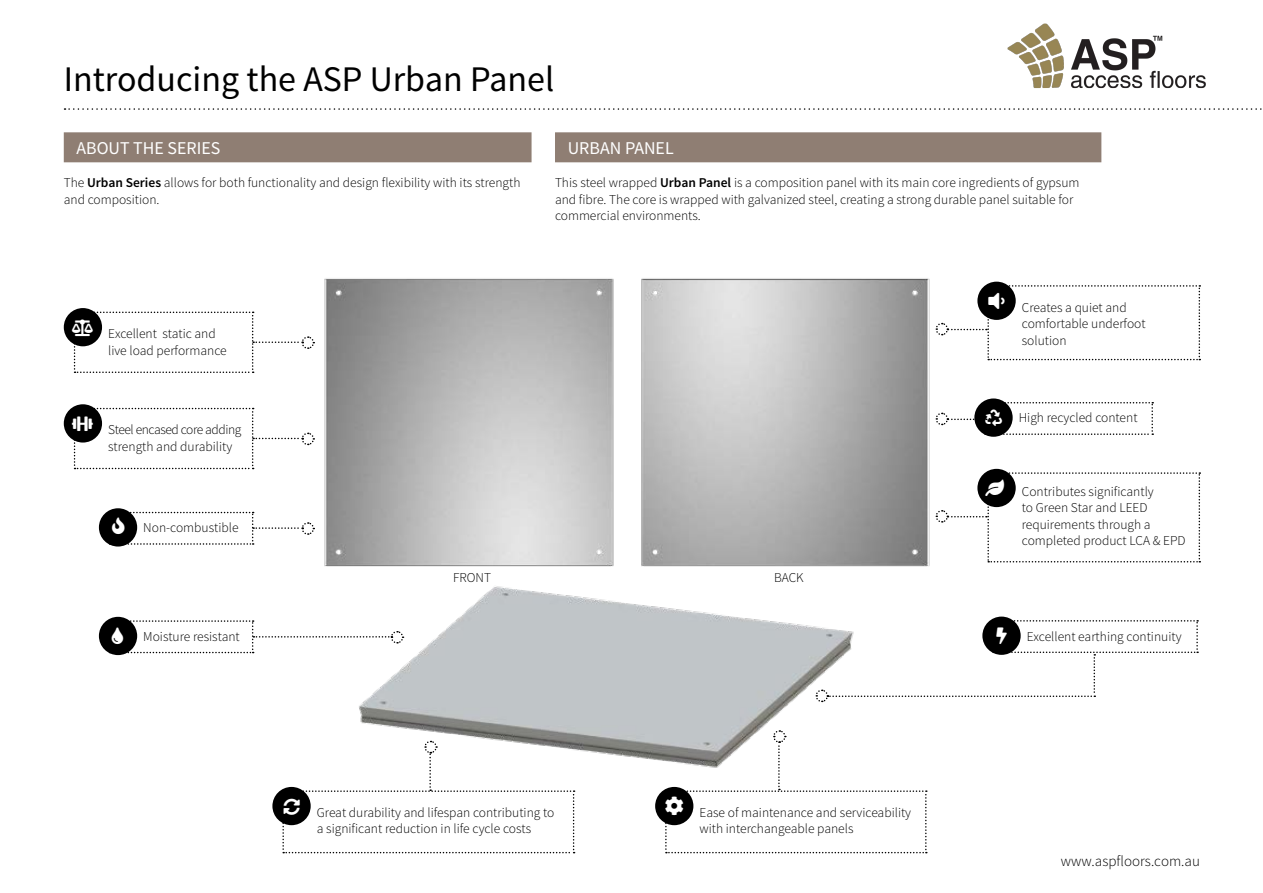
<style>
.page{position:relative;width:1263px;height:893px;background:#fff}
.page>*{position:absolute;margin:0;border:0;box-sizing:border-box;transform-origin:0 0}
.t1{font:36px "Source Sans Pro";color:#000}
.t2{font:18px "Source Sans Pro";color:#fff}
.t3{font:16.65px "Font Awesome 5 Free Solid";color:#fff}
.t4{font:300 15px "Source Sans Pro";color:#000}
.t5{font:300 13.5px/16.5px "Source Sans Pro";color:#000}
.t6{font:300 13.5px/16.5px "Source Sans Pro";letter-spacing:-.025em;color:#000}
.s1{font-weight:600}
</style>
<div class="page">
<img style="left:359px;top:586px;width:456px;height:175px">
<img style="left:324px;top:278px;width:290px;height:289px">
<div style="left:99px;top:617px;width:38px;height:38px;background:#000;border-radius:50%"></div>
<svg style="left:974px;top:398px;width:39px;height:39px"></svg>
<div style="left:99px;top:508px;width:38px;height:38px;background:#000;border-radius:50%"></div>
<div style="left:982px;top:617px;width:39px;height:38px;background:#000;border-radius:50%"></div>
<div style="left:272px;top:787px;width:39px;height:38px;background:#000;border-radius:50%"></div>
<div style="left:977px;top:282px;width:39px;height:38px;background:#000;border-radius:50%"></div>
<div style="left:977px;top:469px;width:39px;height:38px;background:#000;border-radius:50%"></div>
<div style="left:64px;top:308px;width:38px;height:38px;background:#000;border-radius:50%"></div>
<div style="left:64px;top:404px;width:38px;height:39px;background:#000;border-radius:50%"></div>
<div style="left:655px;top:787px;width:38px;height:38px;background:#000;border-radius:50%"></div>
<div style="left:64px;top:132px;width:467px;height:30px;background:#8f7e73"></div>
<div style="left:555px;top:132px;width:546px;height:30px;background:#8f7e73"></div>
<svg style="left:935px;top:472px;width:265px;height:90px"></svg>
<svg style="left:65px;top:108px;width:1197px;height:2px"></svg>
<img style="left:641px;top:278px;width:289px;height:289px">
<img style="left:1007px;top:23px;width:199px;height:66px">
<svg style="left:127px;top:620px;width:277px;height:33px"></svg>
<svg style="left:935px;top:402px;width:218px;height:33px"></svg>
<svg style="left:109px;top:512px;width:206px;height:33px"></svg>
<svg style="left:815px;top:620px;width:383px;height:83px"></svg>
<svg style="left:282px;top:740px;width:293px;height:113px"></svg>
<svg style="left:935px;top:285px;width:265px;height:75px"></svg>
<svg style="left:72px;top:312px;width:243px;height:61px"></svg>
<svg style="left:72px;top:408px;width:243px;height:61px"></svg>
<svg style="left:665px;top:729px;width:262px;height:124px"></svg>
<h1 class="t1" style="left:64px;top:57px;width:492px">Introducing the ASP Urban Panel</h1>
<h2 class="t2" style="left:77px;top:137px;width:145px">ABOUT THE SERIES</h2>
<p class="t5" style="left:64px;top:175px;width:458px">The <span class="s1">Urban Series</span> allows for both functionality and design flexibility with its strength and composition.</p>
<p class="t5" style="left:108px;top:325px;width:120px">Excellent static and live load performance</p>
<p class="t6" style="left:108px;top:422px;width:135px">Steel encased core adding strength and durability</p>
<p class="t5" style="left:143px;top:520px;width:97px">Non-combustible</p>
<h2 class="t2" style="left:568px;top:137px;width:107px">URBAN PANEL</h2>
<p class="t5" style="left:555px;top:175px;width:526px">This steel wrapped <span class="s1">Urban Panel</span> is a composition panel with its main core ingredients of gypsum and fibre. The core is wrapped with galvanized steel, creating a strong durable panel suitable for commercial environments.</p>
<p class="t5" style="left:1022px;top:299px;width:125px">Creates a quiet and comfortable underfoot solution</p>
<p class="t5" style="left:1019px;top:410px;width:120px">High recycled content</p>
<p class="t3" style="left:986px;top:480px;width:20px">●</p>
<p class="t5" style="left:1022px;top:483px;width:165px">Contributes significantly<br>to Green Star and LEED requirements through a completed product LCA &amp; EPD</p>
<p class="t5" style="left:143px;top:628px;width:98px">Moisture resistant</p>
<p class="t5" style="left:453px;top:569px;width:39px">FRONT</p>
<p class="t5" style="left:774px;top:569px;width:31px">BACK</p>
<p class="t5" style="left:317px;top:804px;width:239px">Great durability and lifespan contributing to a significant reduction in life cycle costs</p>
<p class="t5" style="left:699px;top:804px;width:213px">Ease of maintenance and serviceability with interchangeable panels</p>
<p class="t5" style="left:1027px;top:628px;width:156px">Excellent earthing continuity</p>
<p class="t4" style="left:1061px;top:852px;width:141px">www.aspfloors.com.au</p>
</div>
